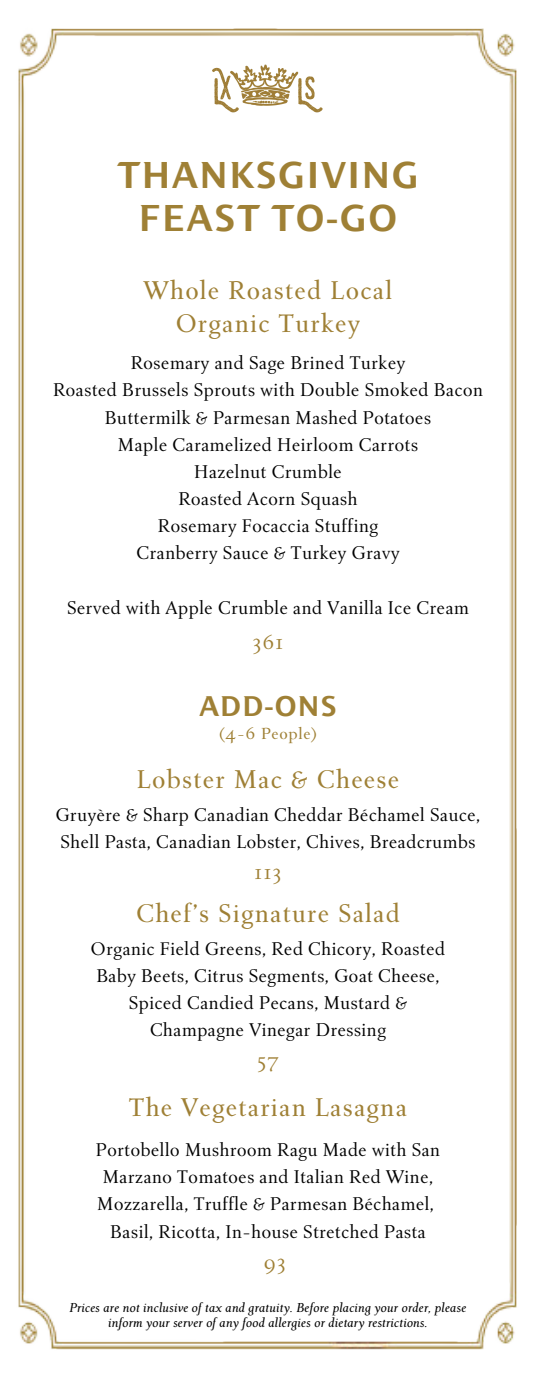
<style>
.page{position:relative;width:536px;height:1386px;background:#fff}
.page>*{position:absolute;margin:0;border:0;box-sizing:border-box;transform-origin:0 0}
.t1{font:700 36.23px/43.4px "Marriott";letter-spacing:.045em;color:#9f8035;text-align:center}
.t2{font:27.65px/32.9px "Roos St Regis Display";letter-spacing:.045em;color:#9f8035;text-align:center}
.t3{font:700 27.65px "Marriott";letter-spacing:.045em;color:#9f8035}
.t4{font:20.65px "Roos St Regis Display";letter-spacing:.045em;color:#9f8035}
.t5{font:19.95px/27.1px "Roos St Regis Text";color:#000;text-align:center}
.t6{font:19.78px/27.1px "Roos St Regis Text";color:#000;text-align:center}
.t7{font:17.15px "Roos St Regis Display";letter-spacing:.045em;color:#9f8035}
.t8{font:italic 13.83px/15px "Roos St Regis Display";color:#000;text-align:center}
</style>
<div class="page">
<img style="left:18px;top:28px;width:499px;height:1322px">
<div style="left:26px;top:78px;width:483px;height:1220px;background:#fff"></div>
<div style="left:58px;top:38px;width:418px;height:1301px;background:#fff"></div>
<img style="left:212px;top:64px;width:111px;height:49px">
<h4 class="t1" style="left:117px;top:152px;width:303px">THANKSGIVING<br>FEAST TO-GO</h4>
<h4 class="t2" style="left:144px;top:277px;width:250px">Whole Roasted Local<br>Organic Turkey</h4>
<h3 class="t5" style="left:53px;top:352px;width:432px">Rosemary and Sage Brined Turkey<br>Roasted Brussels Sprouts with Double Smoked Bacon<br>Buttermilk &amp; Parmesan Mashed Potatoes<br>Maple Caramelized Heirloom Carrots<br>Hazelnut Crumble<br>Roasted Acorn Squash<br>Rosemary Focaccia Stuffing<br>Cranberry Sauce &amp; Turkey Gravy</h3>
<h4 class="t5" style="left:67px;top:596px;width:404px">Served with Apple Crumble and Vanilla Ice Cream</h4>
<h4 class="t4" style="left:252px;top:634px;width:33px">361</h4>
<h1 class="t3" style="left:199px;top:688px;width:139px">ADD-ONS</h1>
<p class="t7" style="left:219px;top:727px;width:99px">(4-6 People)</p>
<h2 class="t2" style="left:137px;top:766px;width:264px">Lobster Mac &amp; Cheese</h2>
<h5 class="t6" style="left:55px;top:803px;width:426px;text-align:left">Gruyère &amp; Sharp Canadian Cheddar Béchamel Sauce,<br>Shell Pasta, Canadian Lobster, Chives, Breadcrumbs</h5>
<h3 class="t4" style="left:254px;top:864px;width:29px">113</h3>
<h4 class="t2" style="left:136px;top:900px;width:265px">Chef’s Signature Salad</h4>
<h4 class="t6" style="left:91px;top:937px;width:356px">Organic Field Greens, Red Chicory, Roasted Baby Beets, Citrus Segments, Goat Cheese, Spiced Candied Pecans, Mustard &amp; Champagne Vinegar Dressing</h4>
<h3 class="t4" style="left:257px;top:1052px;width:24px">57</h3>
<h4 class="t2" style="left:129px;top:1093px;width:279px">The Vegetarian Lasagna</h4>
<p class="t6" style="left:96px;top:1138px;width:346px">Portobello Mushroom Ragu Made with San Marzano Tomatoes and Italian Red Wine, Mozzarella, Truffle &amp; Parmesan Béchamel, Basil, Ricotta, In-house Stretched Pasta</p>
<h3 class="t4" style="left:263px;top:1254px;width:24px">93</h3>
<p class="t8" style="left:69px;top:1302px;width:398px">Prices are not inclusive of tax and gratuity. Before placing your order, please inform your server of any food allergies or dietary restrictions.</p>
</div>
